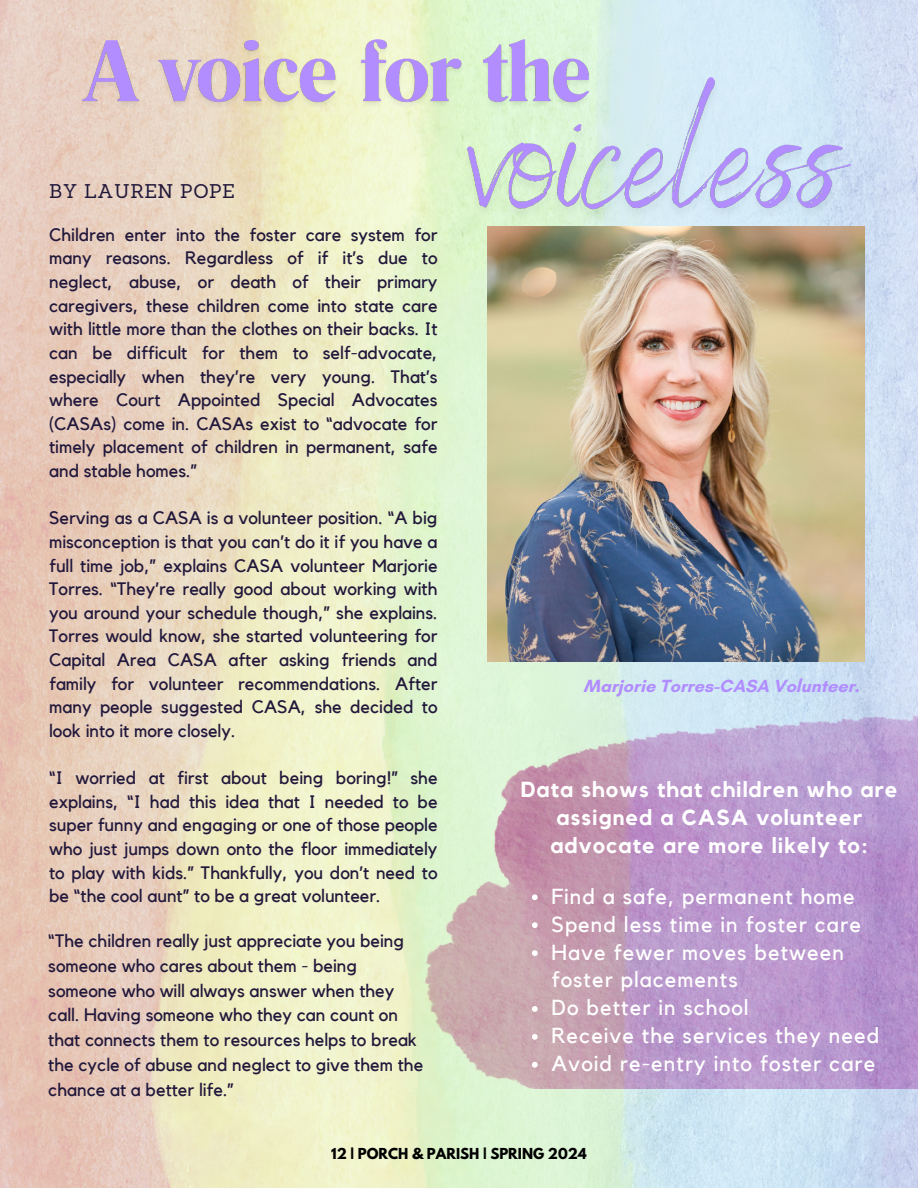
<style>
.page{position:relative;width:918px;height:1188px;background:#fff}
.page>*{position:absolute;margin:0;border:0;box-sizing:border-box;transform-origin:0 0}
.t1{font:21.75px/27.9px "Kollektif";letter-spacing:.05em;color:#fff}
.t2{font:700 21.75px/27.9px "Kollektif";letter-spacing:.05em;color:#fff;text-align:center}
.t3{font:19.35px "Sanchez";letter-spacing:.02em;color:#22183b}
.t4{font:18px/23.7px "Kollektif";color:#22183b;text-align:justify}
.t5{font:700 18px "Glacial Indifference";color:#b18dff}
.t6{font:700 13.35px "League Spartan";color:#000001}
</style>
<div class="page">
<img style="left:0;top:0;width:918px;height:1188px">
<img style="left:487px;top:300px;width:377px;height:362px">
<img style="left:453px;top:58px;width:412px;height:242px">
<img style="left:74px;top:22px;width:541px;height:100px">
<svg style="left:532px;top:894px;width:6px;height:6px"></svg>
<svg style="left:532px;top:922px;width:6px;height:6px"></svg>
<svg style="left:532px;top:950px;width:6px;height:6px"></svg>
<svg style="left:532px;top:1006px;width:6px;height:6px"></svg>
<svg style="left:532px;top:1034px;width:6px;height:6px"></svg>
<svg style="left:532px;top:1062px;width:6px;height:6px"></svg>
<p class="t3" style="left:49px;top:178px;width:187px">BY LAUREN POPE</p>
<p class="t4" style="left:49px;top:223px;width:390px">Children enter into the foster care system for many reasons. Regardless of if it’s due to neglect, abuse, or death of their primary caregivers, these children come into state care with little more than the clothes on their backs. It can be difficult for them to self-advocate, especially when they’re very young. That’s where Court Appointed Special Advocates (CASAs) come in. CASAs exist to “advocate for timely placement of children in permanent, safe and stable homes.”</p>
<p class="t4" style="left:49px;top:507px;width:390px">Serving as a CASA is a volunteer position. “A big misconception is that you can’t do it if you have a full time job,” explains CASA volunteer Marjorie Torres. “They’re really good about working with you around your schedule though,” she explains.<br>Torres would know, she started volunteering for Capital Area CASA after asking friends and family for volunteer recommendations. After many people suggested CASA, she decided to look into it more closely.</p>
<p class="t4" style="left:49px;top:767px;width:390px">“I worried at first about being boring!” she explains, “I had this idea that I needed to be super funny and engaging or one of those people who just jumps down onto the floor immediately to play with kids.” Thankfully, you don’t need to be “the cool aunt” to be a great volunteer.</p>
<h3 class="t4" style="left:48px;top:929px;width:376px;line-height:24.8px;text-align:left">“The children really just appreciate you being someone who cares about them - being someone who will always answer when they call. Having someone who they can count on that connects them to resources helps to break the cycle of abuse and neglect to give them the chance at a better life.”</h3>
<h6 class="t5" style="left:584px;top:675px;width:278px">Marjorie Torres-CASA Volunteer.</h6>
<p class="t2" style="left:521px;top:776px;width:379px">Data shows that children who are assigned a CASA volunteer advocate are more likely to:</p>
<p class="t1" style="left:551px;top:883px;width:305px">Find a safe, permanent home</p>
<p class="t1" style="left:551px;top:911px;width:311px">Spend less time in foster care</p>
<p class="t1" style="left:551px;top:939px;width:294px">Have fewer moves between foster placements</p>
<p class="t1" style="left:551px;top:995px;width:199px">Do better in school</p>
<p class="t1" style="left:551px;top:1023px;width:329px">Receive the services they need</p>
<p class="t1" style="left:551px;top:1050px;width:325px">Avoid re-entry into foster care</p>
<p class="t6" style="left:331px;top:1147px;width:257px">12 | PORCH &amp; PARISH | SPRING 2024</p>
</div>
